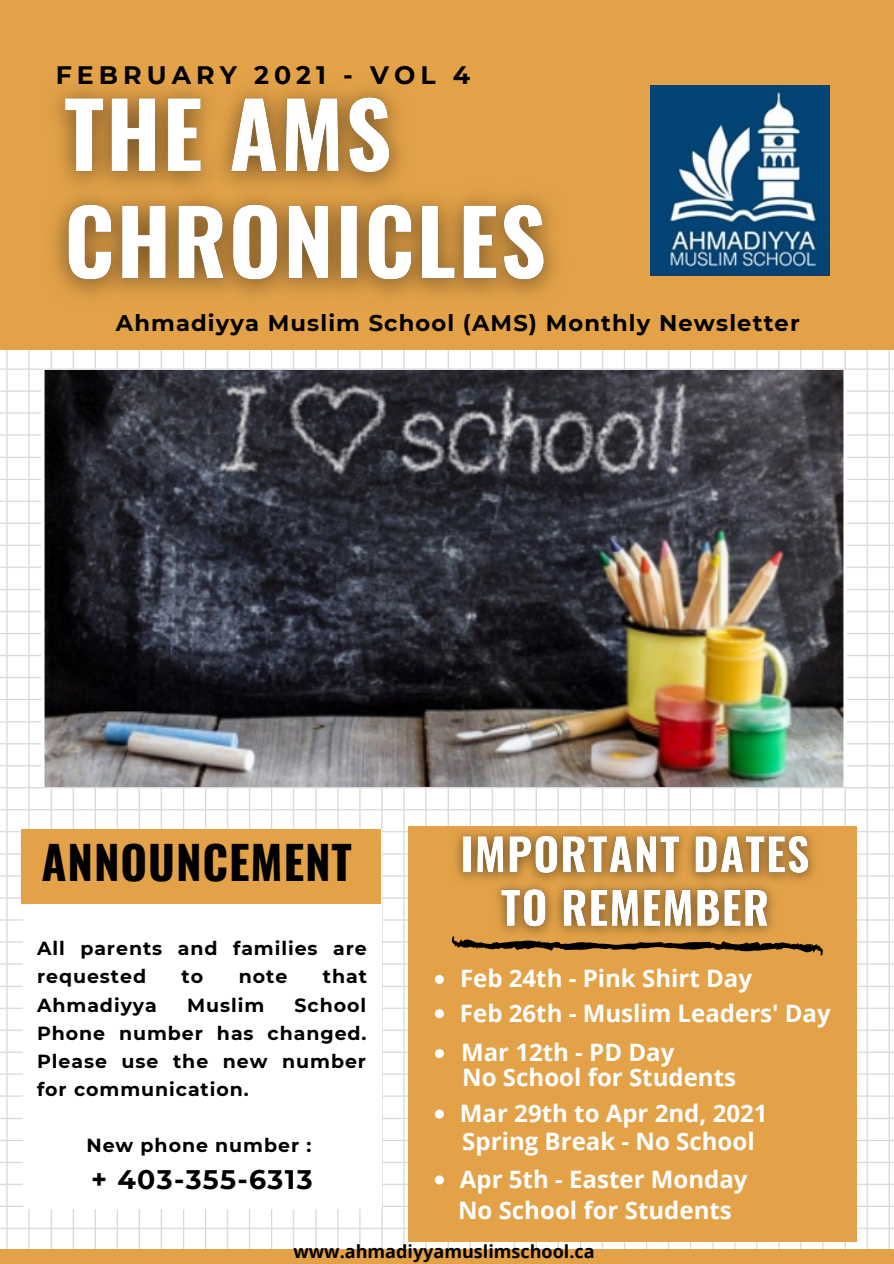
<style>
.page{position:relative;width:894px;height:1264px;background:#fff}
.page>*{position:absolute;margin:0;border:0;box-sizing:border-box;transform-origin:0 0}
.t1{font:700 45.6px "Oswald";letter-spacing:.02em;color:#000}
.t2{font:700 26.85px "Montserrat";letter-spacing:.05em;color:#000}
.t3{font:700 25.2px "Montserrat";letter-spacing:.2em;color:#000}
.t4{font:700 24px "Open Sans";color:#fff}
.t5{font:700 22.65px "Montserrat";letter-spacing:.05em;color:#000}
.t6{font:700 18.9px/28.2px "Montserrat";letter-spacing:.05em;color:#000}
.t7{font:700 18px "Open Sans";color:#000}
</style>
<div class="page">
<img style="left:0;top:349px;width:893px;height:899px">
<div style="left:0;top:0;width:893px;height:349px;background:#e3a248"></div>
<img style="left:41px;top:370px;width:804px;height:417px">
<img style="left:650px;top:85px;width:179px;height:191px">
<div style="left:24px;top:829px;width:358px;height:380px;background:#fff"></div>
<div style="left:0;top:1248px;width:893px;height:15px;background:#e3a248"></div>
<div style="left:408px;top:826px;width:449px;height:415px;background:#e3a248"></div>
<div style="left:21px;top:829px;width:360px;height:75px;background:#e3a248"></div>
<img style="left:54px;top:88px;width:502px;height:208px">
<img style="left:441px;top:802px;width:387px;height:154px">
<svg style="left:451px;top:936px;width:372px;height:19px"></svg>
<svg style="left:435px;top:975px;width:9px;height:8px"></svg>
<svg style="left:435px;top:1009px;width:9px;height:9px"></svg>
<svg style="left:435px;top:1049px;width:9px;height:9px"></svg>
<svg style="left:435px;top:1109px;width:9px;height:9px"></svg>
<svg style="left:435px;top:1175px;width:9px;height:9px"></svg>
<p class="t3" style="left:56px;top:59px;width:416px">FEBRUARY 2021 - VOL 4</p>
<p class="t5" style="left:116px;top:309px;width:685px">Ahmadiyya Muslim School (AMS) Monthly Newsletter</p>
<p class="t1" style="left:41px;top:826px;width:312px">ANNOUNCEMENT</p>
<p class="t6" style="left:37px;top:934px;width:331px">All parents and families are requested</p>
<p class="t6" style="left:181px;top:962px;width:23px">to</p>
<p class="t6" style="left:239px;top:962px;width:50px">note</p>
<p class="t6" style="left:323px;top:962px;width:46px">that</p>
<p class="t6" style="left:37px;top:990px;width:121px">Ahmadiyya</p>
<p class="t6" style="left:187px;top:990px;width:79px">Muslim</p>
<p class="t6" style="left:37px;top:990px;width:331px;text-align:justify;text-indent:257px">School Phone number has changed.<br>Please use the new number for communication.</p>
<p class="t6" style="left:86px;top:1130px;width:226px">New phone number :</p>
<p class="t2" style="left:91px;top:1163px;width:223px">+ 403-355-6313</p>
<p class="t4" style="left:460px;top:961px;width:293px">Feb 24th - Pink Shirt Day</p>
<p class="t4" style="left:460px;top:995px;width:372px">Feb 26th - Muslim Leaders' Day</p>
<p class="t4" style="left:461px;top:1035px;width:215px">Mar 12th - PD Day</p>
<p class="t4" style="left:462px;top:1059px;width:275px">No School for Students</p>
<p class="t4" style="left:460px;top:1096px;width:309px">Mar 29th to Apr 2nd, 2021</p>
<p class="t4" style="left:462px;top:1124px;width:294px">Spring Break - No School</p>
<p class="t4" style="left:460px;top:1162px;width:289px">Apr 5th - Easter Monday</p>
<p class="t4" style="left:458px;top:1192px;width:275px">No School for Students</p>
<p class="t7" style="left:293px;top:1238px;width:303px">www.ahmadiyyamuslimschool.ca</p>
</div>
